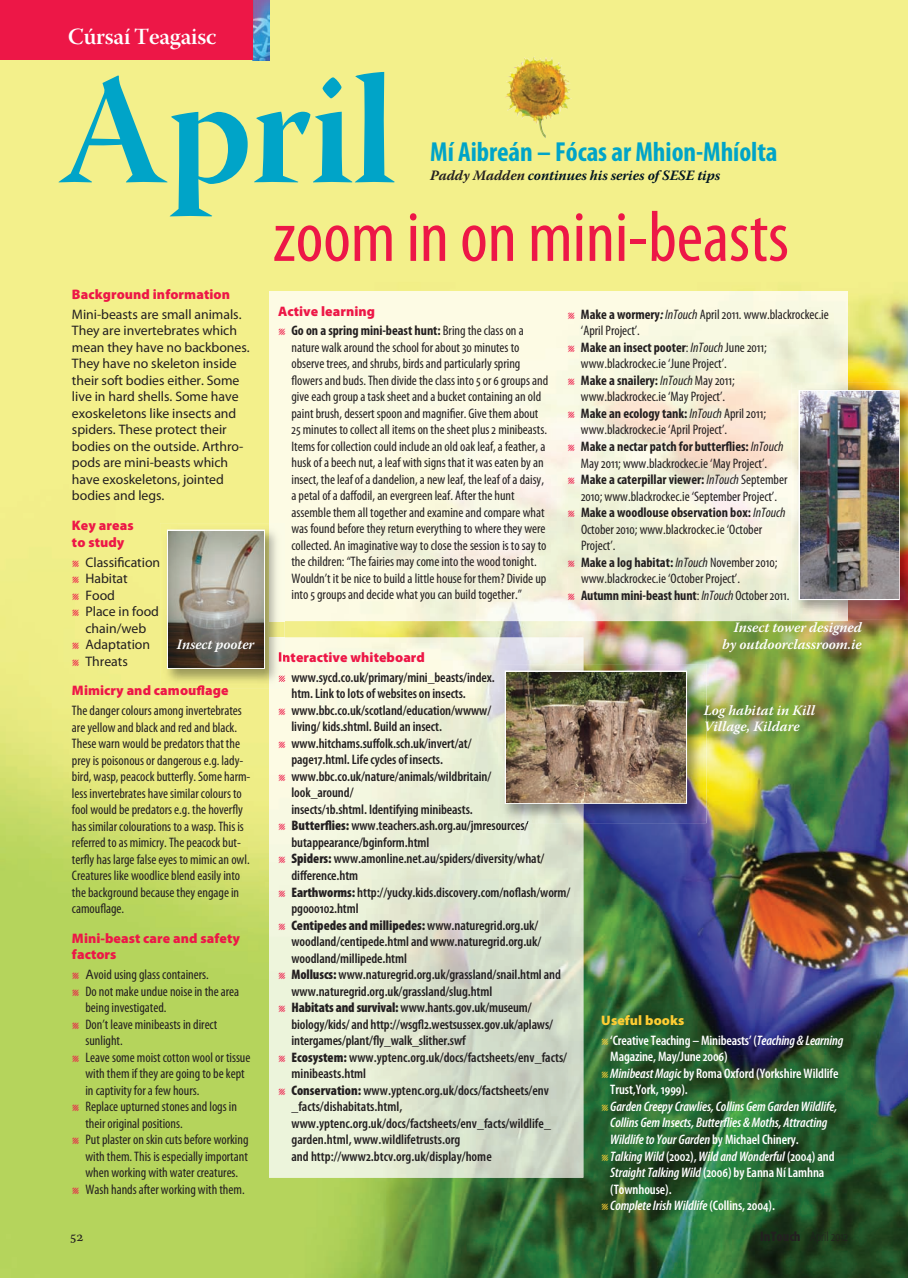
<style>
.page{position:relative;width:908px;height:1278px;background:#fff}
.page>*{position:absolute;margin:0;border:0;box-sizing:border-box;transform-origin:0 0}
.t1{font:condensed 72.3px "Myriad Pro";color:#ed1747}
.t2{font:700 condensed 27.6px "Myriad Pro";color:#00a4c8}
.t3{font:23.1px "Warnock Pro Semibold Subh";letter-spacing:-.01em;color:#fff}
.t4{font:italic 600 14.25px/16.5px "Warnock Pro";letter-spacing:-.005em;color:#fff;text-align:right}
.t5{font:italic 700 14.25px "Warnock Pro";letter-spacing:-.01em;color:#011622}
.t6{font:14.25px "Warnock Pro";color:#231f20}
.t7{font:condensed 13.8px/16.5px "Myriad Pro";color:#231f20}
.t8{font:600 condensed 13.8px/16.5px "Myriad Pro";letter-spacing:-.005em;color:#231f20}
.t9{font:13.8px/16.5px "Myriad Pro";letter-spacing:-.005em;color:#231f20}
.t10{font:italic 600 condensed 13.8px/16.5px "Myriad Pro";letter-spacing:-.005em;color:#fff}
.t11{font:600 condensed 13.8px/16.5px "Myriad Pro";letter-spacing:-.01em;color:#fff}
.t12{font:900 13.8px/16.5px "Myriad Pro";letter-spacing:.005em;color:#ed1747}
.t13{font:700 condensed 13.8px/19.6px "Myriad Pro";color:#231f20}
.s1{font-stretch:normal}
.s2{color:#231f20}
.s3{font-weight:900;font-stretch:normal;color:#ed1747}
.s4{font-weight:400}
.s5{font-weight:900}
.s6{font-weight:700}
.s7{font-weight:700;font-style:italic}
.s8{font-style:italic}
.s9{font-weight:900;font-stretch:normal;color:#fecd33}
.s10{font-style:normal}
</style>
<div class="page">
<img style="left:0;top:0;width:908px;height:1278px">
<img style="left:252px;top:0;width:17px;height:60px">
<div style="left:0;top:0;width:252px;height:60px;background:#ed1747"></div>
<img style="left:269px;top:291px;width:579px;height:330px">
<img style="left:269px;top:638px;width:314px;height:540px">
<svg style="left:58px;top:72px;width:337px;height:144px;background:#b5dc9a"></svg>
<img style="left:792px;top:383px;width:116px;height:237px">
<div style="left:798px;top:390px;width:102px;height:210px;border:2px solid #fff"></div>
<img style="left:800px;top:392px;width:98px;height:206px">
<img style="left:498px;top:664px;width:208px;height:159px">
<div style="left:505px;top:670px;width:182px;height:134px;border:2px solid #fff"></div>
<img style="left:506px;top:672px;width:180px;height:130px">
<img style="left:507px;top:75px;width:65px;height:63px">
<img style="left:160px;top:523px;width:125px;height:165px">
<img style="left:269px;top:523px;width:16px;height:98px">
<img style="left:269px;top:638px;width:16px;height:50px">
<svg style="left:279px;top:652px;width:6px;height:10px"></svg>
<svg style="left:279px;top:675px;width:6px;height:7px"></svg>
<svg style="left:160px;top:685px;width:7px;height:3px"></svg>
<div style="left:167px;top:530px;width:98px;height:139px;border:2px solid #fff"></div>
<img style="left:168px;top:531px;width:95px;height:136px">
<h3 class="t3" style="left:68px;top:22px;width:150px">Cúrsaí Teagaisc</h3>
<p class="t12" style="left:72px;top:287px;width:159px">Background information</p>
<p class="t9" style="left:72px;top:307px;width:179px">Mini-beasts are small animals.<br>They are invertebrates which mean they have no backbones.<br>They have no skeleton inside their soft bodies either. Some live in hard shells. Some have exoskeletons like insects and spiders. These protect their bodies on the outside. Arthro&shy;pods are mini-beasts which have exoskeletons, jointed bodies and legs.</p>
<p class="t12" style="left:72px;top:519px;width:63px">Key areas to study</p>
<p class="t9" style="left:85px;top:555px;width:76px">Classification<br>Habitat<br>Food<br>Place in food chain/web<br>Adaptation<br>Threats</p>
<p class="t12" style="left:72px;top:684px;width:158px">Mimicry and camouflage</p>
<p class="t7" style="left:72px;top:703px;width:180px">The danger colours among invertebrates are yellow and black and red and black.<br>These warn would be predators that the prey is poisonous or dangerous e.g. lady&shy;bird, wasp, peacock butterfly. Some harm&shy;less invertebrates have similar colours to fool would be predators e.g. the hoverfly has similar colourations to a wasp. This is referred to as mimicry. The peacock but&shy;terfly has large false eyes to mimic an owl.<br>Creatures like woodlice blend easily into the background because they engage in camouflage.</p>
<p class="t12" style="left:72px;top:931px;width:169px">Mini-beast care and safety factors</p>
<p class="t7" style="left:85px;top:967px;width:166px"><span class="s1">A</span>void using glass containers.<br>Do not make undue noise in the area being investigated.<br>Don’t leave minibeasts in direct sunlight.<br>Leave some moist cotton wool or tissue with them if they are going to be kept in captivity for a few hours.<br>Replace upturned stones and logs in their original positions.<br>Put plaster on skin cuts before working with them. This is especially important when working with water creatures.<br>Wash hands after working with them.</p>
<p class="t4" style="left:177px;top:637px;width:79px">Insect pooter</p>
<p class="t6" style="left:70px;top:1230px;width:15px">52</p>
<h2 class="t2" style="left:430px;top:141px;width:349px">Mí Aibreán – Fócas ar Mhion-Mhíolta</h2>
<p class="t5" style="left:430px;top:170px;width:292px"><span class="s2">Paddy Madden</span> continues his series of SESE tips</p>
<h1 class="t1" style="left:273px;top:211px;width:517px">zoom in on mini-beasts</h1>
<p class="t13" style="left:291px;top:302px;width:234px;text-indent:-13px"><span class="s3">Active learning<br></span>Go on a spring mini-beast hunt: <span class="s4">Bring the class on a</span></p>
<p class="t7" style="left:291px;top:340px;width:258px">nature walk around the school for about 30 minutes to observe trees, and shrubs, birds and particularly spring flowers and buds. Then divide the class into 5 or 6 groups and give each group a task sheet and a bucket containing an old paint brush, dessert spoon and magnifier. Give them about 25 minutes to collect all items on the sheet plus 2 minibeasts.<br>Items for collection could include an old oak leaf, a feather, a husk of a beech nut, a leaf with signs that it was eaten by an insect, the leaf of a dandelion, a new leaf, the leaf of a daisy, a petal of a daffodil, an evergreen leaf. After the hunt assemble them all together and examine and compare what was found before they return everything to where they were collected. An imaginative way to close the session is to say to the children: “The fairies may come into the wood tonight.<br>Wouldn’t it be nice to build a little house for them? Divide up into 5 groups and decide what you can build together.”</p>
<p class="t12" style="left:278px;top:650px;width:149px">Interactive whiteboard</p>
<p class="t8" style="left:291px;top:670px;width:280px">www.sycd.co.uk/primary/mini_beasts/index.<br>htm. Link to lots of websites on insects. www.bbc.co.uk/scotland/education/wwww/<br>living/ kids.shtml. Build an insect. www.hitchams.suffolk.sch.uk/invert/at/<br>page17.html. Life cycles of insects. www.bbc.co.uk/nature/animals/wildbritain/<br>look_around/<br>insects/1b.shtml. Identifying minibeasts.<br><span class="s5">Butterflies:</span> www.teachers.ash.org.au/jmresources/ butappearance/bginform.html<br><span class="s5">Spiders:</span> www.amonline.net.au/spiders/diversity/what/ difference.htm<br><span class="s5">Earthworms:</span> http://yucky.kids.discovery.com/noflash/worm/ pg000102.html<br><span class="s5">Centipedes and millipedes:</span>www.naturegrid.org.uk/ woodland/centipede.html and www.naturegrid.org.uk/ woodland/millipede.html<br><span class="s5">Molluscs:</span> www.naturegrid.org.uk/grassland/snail.html and www.naturegrid.org.uk/grassland/slug.html<br><span class="s5">Habitats and survival:</span>www.hants.gov.uk/museum/ biology/kids/ and http://wsgfl2.westsussex.gov.uk/aplaws/ intergames/plant/fly_walk_slither.swf<br><span class="s5">Ecosystem:</span> www.yptenc.org.uk/docs/factsheets/env_facts/ minibeasts.html<br><span class="s5">Conservation:</span> www.yptenc.org.uk/docs/factsheets/env _facts/dishabitats.html, www.yptenc.org.uk/docs/factsheets/env_facts/wildlife_ garden.html, www.wildlifetrusts.org<br>and http://www2.btcv.org.uk/display/home</p>
<p class="t7" style="left:581px;top:307px;width:249px"><span class="s6">Make a wormery</span><span class="s7">:</span> <span class="s8">InTouch</span> April 2011. www.blackrockec.ie ‘April Project’.<br><span class="s6">Make an insect pooter</span>: <span class="s8">InTouch</span>June 2011; www.blackrockec.ie ‘June Project’.<br><span class="s6">Make a snailery:</span> <span class="s8">InTouch</span> May 2011;<br>www.blackrockec.ie ‘May Project’.<br><span class="s6">Make an ecology tank:</span> <span class="s8">InTouch</span> April 2011; www.blackrockec.ie ‘April Project’.<br><span class="s6">Make a nectar patch for butterflies:</span> <span class="s8">InTouch<br></span>May 2011; www.blackrockec.ie ‘May Project’.<br><span class="s6">Make a caterpillar viewer:</span> <span class="s8">InTouch</span> September<br>2010; www.blackrockec.ie ‘September Project’.<br><span class="s6">Make a woodlouse observation box:</span> <span class="s8">InTouch<br></span>October 2010; www.blackrockec.ie ‘October<br>Project’.<br><span class="s6">Make a log habitat:</span> <span class="s8">InTouch</span> November 2010; www.blackrockec.ie ‘October Project’.<br><span class="s6">Autumn mini-beast hunt</span>: <span class="s8">InTouch</span> October 2011.</p>
<p class="t4" style="left:722px;top:621px;width:141px">Insect tower designed by outdoorclassroom.ie</p>
<p class="t4" style="left:704px;top:703px;width:113px;text-align:left">Log habitat in Kill<br>Village, Kildare</p>
<p class="t11" style="left:610px;top:1011px;width:234px;line-height:20.4px;text-indent:-9px"><span class="s9">Useful books<br></span>‘Creative Teaching – Minibeasts’ (<span class="s8">Teaching &amp; Learning</span></p>
<p class="t11" style="left:610px;top:1050px;width:230px">Magazine, May/June 2006)<br><span class="s8">Minibeast Magic</span> by Roma Oxford (Yorkshire Wildlife<br>Trust,York, 1999).</p>
<p class="t10" style="left:610px;top:1099px;width:229px">Garden Creepy Crawlies, Collins Gem Garden Wildlife, Collins Gem Insects, Butterflies &amp; Moths, Attracting Wildlife to Your Garden <span class="s10">by Michael Chinery.<br></span>Talking Wild <span class="s10">(2002),</span> Wild and Wonderful <span class="s10">(2004) and </span>Straight Talking Wild <span class="s10">(2006) by Eanna Ní Lamhna (Townhouse).<br></span>Complete Irish Wildlife<span class="s10">(Collins, 2004).</span></p>
</div>
